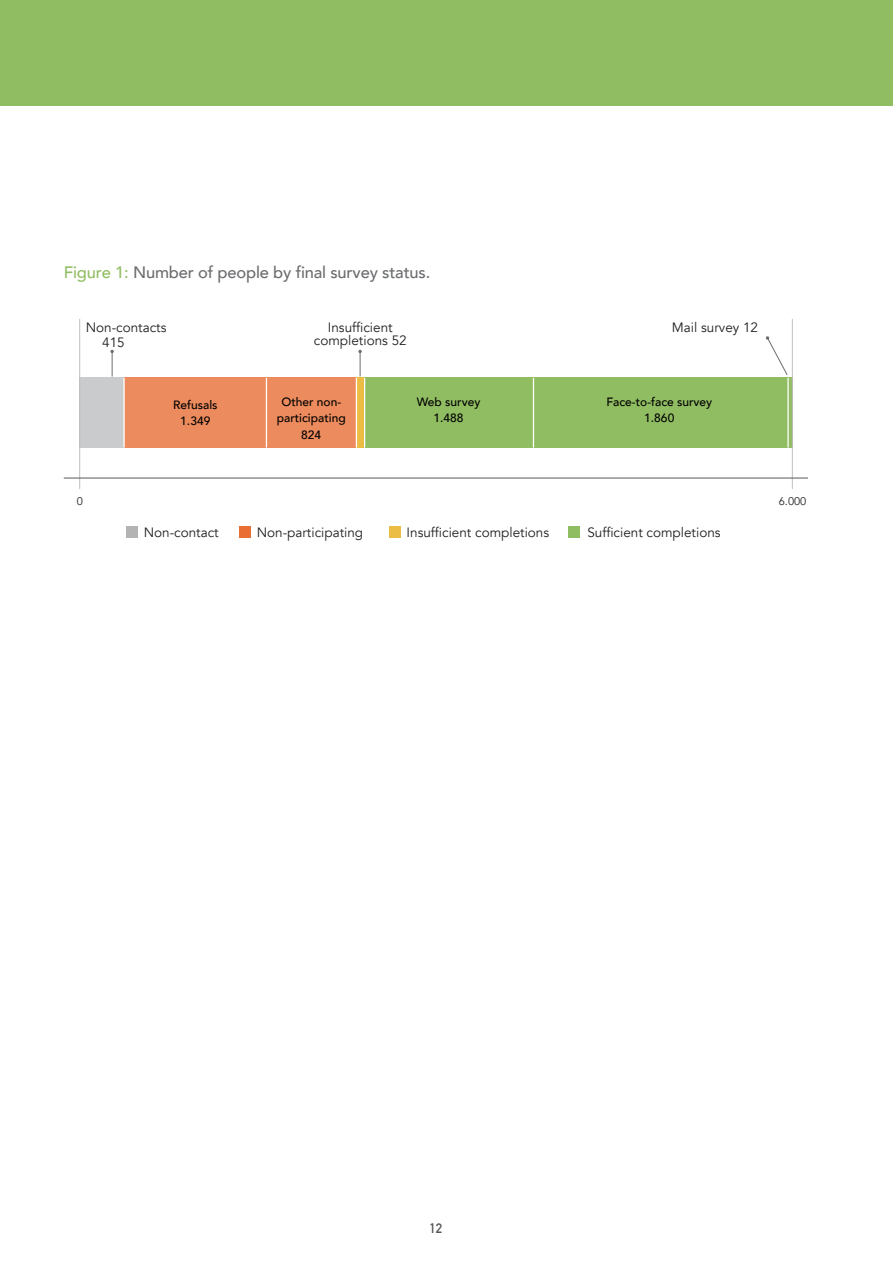
<style>
.page{position:relative;width:893px;height:1263px;background:#fff}
.page>*{position:absolute;margin:0;border:0;box-sizing:border-box;transform-origin:0 0}
.t1{font:500 16.5px "Avenir";letter-spacing:-.01em;color:#6c6d70}
.t2{font:13.5px/15px "Avenir";color:#231f20}
.t3{font:700 13.5px "DIN Alternate";color:#57585a}
.t4{font:500 12px/16.5px "Avenir";color:#000;text-align:center}
.t5{font:11.1px "Avenir";color:#231f20}
.s1{color:#91bd62}
</style>
<div class="page">
<div style="left:0;top:0;width:893px;height:106px;background:#91bd62"></div>
<div style="left:80px;top:378px;width:45px;height:70px;background:#c9cbcd"></div>
<div style="left:362px;top:378px;width:430px;height:70px;background:#91bd62"></div>
<div style="left:124px;top:378px;width:142px;height:70px;background:#ec8b5d"></div>
<div style="left:266px;top:378px;width:91px;height:70px;background:#ec8b5d"></div>
<div style="left:357px;top:378px;width:7px;height:70px;background:#ebbd45"></div>
<hr style="left:266px;top:378px;width:1px;height:70px;background:#fff">
<svg style="left:110px;top:350px;width:4px;height:27px"></svg>
<svg style="left:358px;top:350px;width:4px;height:27px"></svg>
<svg style="left:766px;top:336px;width:22px;height:39px"></svg>
<hr style="left:533px;top:378px;width:1px;height:70px;background:#fff">
<hr style="left:787px;top:378px;width:2px;height:70px;background:#fff">
<div style="left:126px;top:526px;width:11px;height:11px;background:#b3b3b3"></div>
<div style="left:240px;top:526px;width:11px;height:11px;background:#e86e34"></div>
<div style="left:389px;top:526px;width:12px;height:11px;background:#ebbd45"></div>
<div style="left:569px;top:526px;width:11px;height:11px;background:#91bd62"></div>
<hr style="left:79px;top:319px;width:1px;height:170px;background:#bcbec0">
<hr style="left:792px;top:319px;width:1px;height:170px;background:#bcbec0">
<hr style="left:64px;top:478px;width:744px;height:1px;background:#58595b">
<hr style="left:364px;top:378px;width:1px;height:70px;background:#fff">
<hr style="left:356px;top:378px;width:1px;height:70px;background:#fff">
<hr style="left:123px;top:378px;width:2px;height:70px;background:#fff">
<p class="t1" style="left:64px;top:258px;width:368px"><span class="s1">Figure 1:</span> Number of people by final survey status.</p>
<p class="t2" style="left:102px;top:320px;width:66px;text-indent:-17px">Non-contacts<br>415</p>
<p class="t2" style="left:328px;top:320px;width:66px">Insufficient</p>
<p class="t2" style="left:314px;top:333px;width:94px">completions 52</p>
<p class="t2" style="left:672px;top:320px;width:88px">Mail survey 12</p>
<p class="t4" style="left:173px;top:396px;width:46px">Refusals<br>1.349</p>
<p class="t4" style="left:277px;top:393px;width:70px">Other non&shy;participating<br>824</p>
<p class="t4" style="left:417px;top:393px;width:65px">Web survey<br>1.488</p>
<p class="t4" style="left:606px;top:393px;width:107px">Face-to-face survey<br>1.860</p>
<p class="t5" style="left:77px;top:494px;width:8px">0</p>
<p class="t5" style="left:779px;top:494px;width:29px">6.000</p>
<p class="t2" style="left:144px;top:525px;width:77px">Non-contact</p>
<p class="t2" style="left:257px;top:525px;width:108px">Non-participating</p>
<p class="t2" style="left:407px;top:525px;width:144px">Insufficient completions</p>
<p class="t2" style="left:587px;top:525px;width:135px">Sufficient completions</p>
<p class="t3" style="left:429px;top:1217px;width:14px">12</p>
</div>
